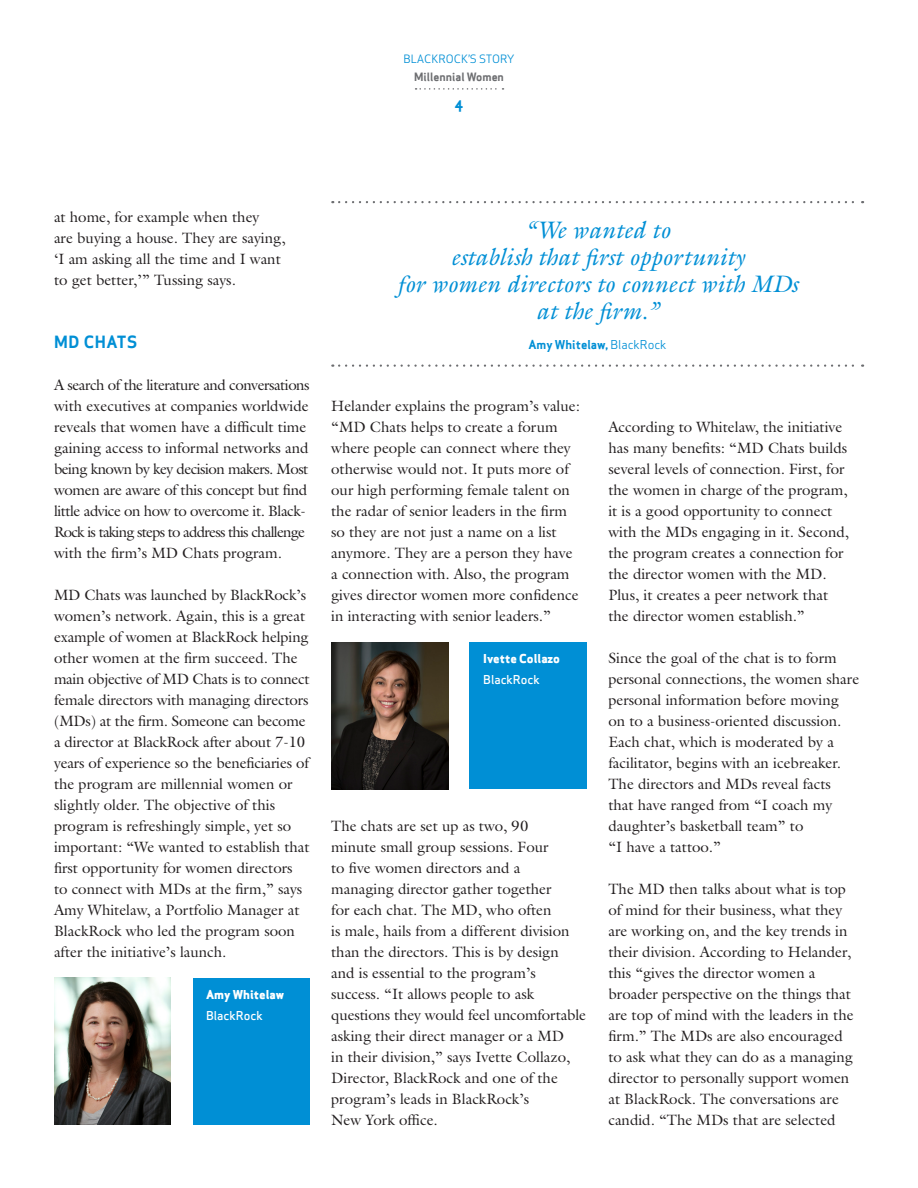
<style>
.page{position:relative;width:918px;height:1188px;background:#fff}
.page>*{position:absolute;margin:0;border:0;box-sizing:border-box;transform-origin:0 0}
.Quotations{font:italic 24px/27px "Galliard";color:#008fd5;text-align:center}
.t1{font:16.5px "Apex Sans Bold ST";letter-spacing:.035em;color:#008fd5}
.Body_Text{font:15px/21px "Galliard";color:#231f20}
.Body_Text-2{font:15px/21px "Galliard";letter-spacing:-.02em;color:#231f20}
.t2{font:15px "Apex Sans Bold ST";color:#008fd5}
.captions{font:12px/21px "Apex Sans Extra Bold ST";color:#fff}
.Quotation_Name_Cente{font:12px "Apex Sans Bold ST";color:#008fd5}
.t3{font:11.25px "Apex Sans Book ST";color:#008fd5}
.t4{font:11.25px "Apex Sans Bold ST";color:#6c6d70}
.s1{font-family:"Apex Sans Medium ST"}
.s2{font-family:"Apex Sans Book ST"}
</style>
<div class="page">
<svg style="left:416px;top:88px;width:88px;height:2px"></svg>
<img style="left:331px;top:642px;width:117px;height:147px">
<div style="left:470px;top:642px;width:117px;height:147px;background:#008fd5"></div>
<img style="left:54px;top:978px;width:117px;height:147px">
<div style="left:193px;top:978px;width:117px;height:147px;background:#008fd5"></div>
<svg style="left:339px;top:201px;width:524px;height:2px"></svg>
<svg style="left:339px;top:364px;width:524px;height:3px"></svg>
<p class="t3" style="left:403px;top:52px;width:113px">BLACKROCK’S STORY</p>
<p class="t4" style="left:414px;top:70px;width:91px">Millennial Women</p>
<p class="t2" style="left:455px;top:93px;width:10px">4</p>
<p class="Body_Text" style="left:54px;top:206px;width:233px">at home, for example when they<br>are buying a house. They are saying, ‘I am asking all the time and I want to get better,’” Tussing says.</p>
<h2 class="t1" style="left:54px;top:331px;width:85px">MD CHATS</h2>
<p class="Body_Text-2" style="left:54px;top:374px;width:257px">A search of the literature and conversations with executives at companies worldwide reveals that women have a difficult time gaining access to informal networks and being known by key decision makers. Most women are aware of this concept but find little advice on how to overcome it. Black-Rock is taking steps to address this challenge with the firm’s MD Chats program.</p>
<p class="Body_Text" style="left:54px;top:584px;width:257px">MD Chats was launched by BlackRock’s women’s network. Again, this is a great example of women at BlackRock helping other women at the firm succeed. The main objective of MD Chats is to connect female directors with managing directors (MDs) at the firm. Someone can become a director at BlackRock after about 7-10 years of experience so the beneficiaries of the program are millennial women or slightly older. The objective of this program is refreshingly simple, yet so important: “We wanted to establish that first opportunity for women directors to connect with MDs at the firm,” says Amy Whitelaw, a Portfolio Manager at BlackRock who led the program soon after the initiative’s launch.</p>
<p class="captions" style="left:206px;top:984px;width:80px">Amy Whitelaw<br><span class="s1">BlackRock</span></p>
<p class="Quotations" style="left:397px;top:216px;width:402px">“We wanted to<br>establish that first opportunity<br>for women directors to connect with MDs at the firm.”</p>
<p class="Quotation_Name_Cente" style="left:529px;top:337px;width:140px">Amy Whitelaw, <span class="s2">BlackRock</span></p>
<p class="Body_Text" style="left:331px;top:395px;width:250px">Helander explains the program’s value: “MD Chats helps to create a forum where people can connect where they otherwise would not. It puts more of our high performing female talent on the radar of senior leaders in the firm so they are not just a name on a list anymore. They are a person they have a connection with. Also, the program gives director women more confidence in interacting with senior leaders.”</p>
<p class="captions" style="left:483px;top:648px;width:78px">Ivette Collazo<br><span class="s1">BlackRock</span></p>
<p class="Body_Text" style="left:331px;top:815px;width:256px">The chats are set up as two, 90<br>minute small group sessions. Four<br>to five women directors and a managing director gather together<br>for each chat. The MD, who often<br>is male, hails from a different division than the directors. This is by design<br>and is essential to the program’s success. “It allows people to ask questions they would feel uncomfortable asking their direct manager or a MD<br>in their division,” says Ivette Collazo, Director, BlackRock and one of the program’s leads in BlackRock’s<br>New York office.</p>
<p class="Body_Text" style="left:608px;top:416px;width:242px">According to Whitelaw, the initiative has many benefits: “MD Chats builds several levels of connection. First, for the women in charge of the program, it is a good opportunity to connect with the MDs engaging in it. Second, the program creates a connection for the director women with the MD.<br>Plus, it creates a peer network that the director women establish.”</p>
<p class="Body_Text" style="left:608px;top:647px;width:252px">Since the goal of the chat is to form personal connections, the women share personal information before moving on to a business-oriented discussion.<br>Each chat, which is moderated by a facilitator, begins with an icebreaker.<br>The directors and MDs reveal facts that have ranged from “I coach my daughter’s basketball team” to<br>“I have a tattoo.”</p>
<p class="Body_Text" style="left:608px;top:878px;width:247px">The MD then talks about what is top of mind for their business, what they are working on, and the key trends in their division. According to Helander, this “gives the director women a broader perspective on the things that are top of mind with the leaders in the firm.” The MDs are also encouraged to ask what they can do as a managing director to personally support women at BlackRock. The conversations are candid. “The MDs that are selected</p>
</div>
